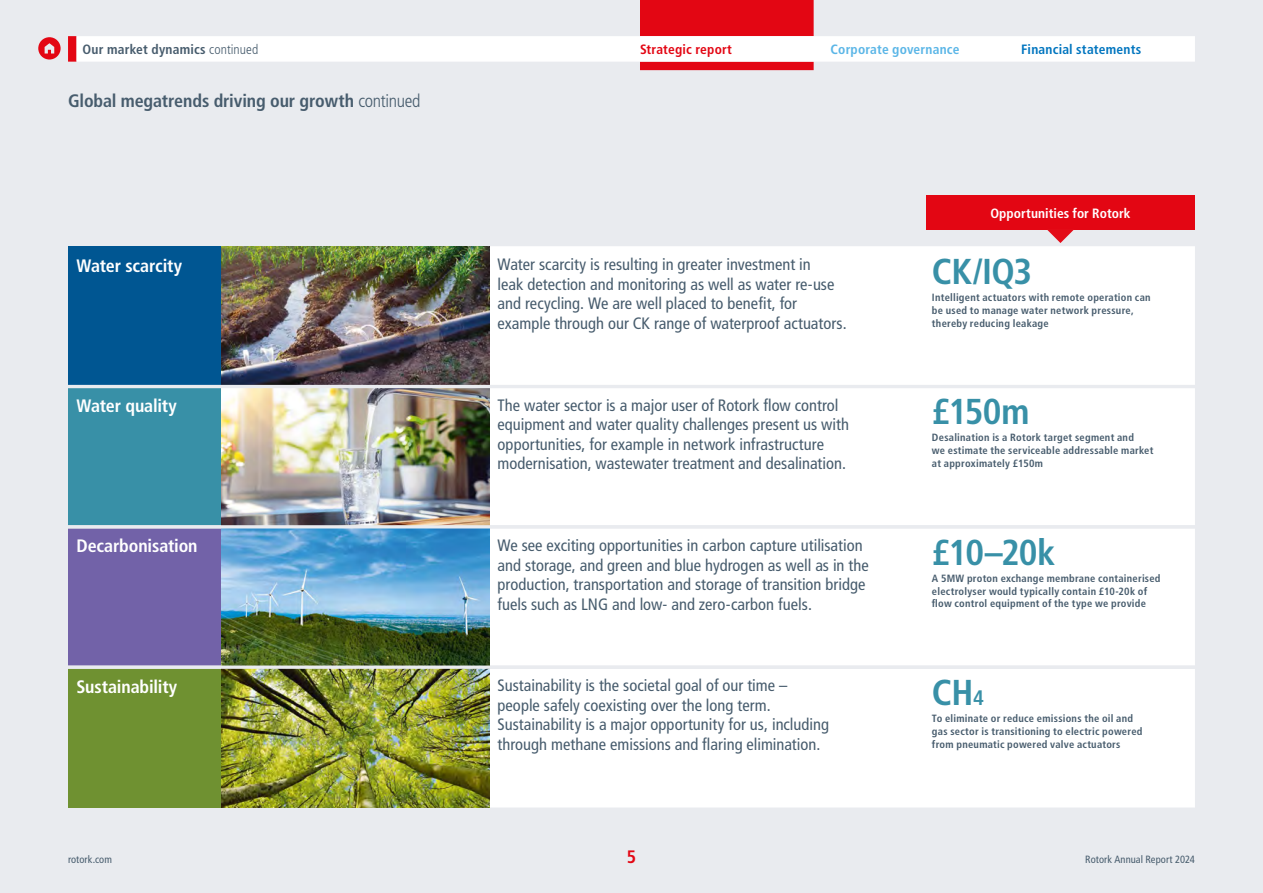
<style>
.page{position:relative;width:1263px;height:893px;background:#e9ebef}
.page>*{position:absolute;margin:0;border:0;box-sizing:border-box;transform-origin:0 0}
.t1{font:700 condensed 36px "Frutiger LT Pro";letter-spacing:-.02em;color:#3890a7}
.t2{font:700 condensed 18px "Frutiger LT Pro";letter-spacing:-.01em;color:#fff}
.t3{font:700 condensed 18px "Frutiger LT Pro";letter-spacing:-.01em;color:#475c6d}
.t4{font:700 condensed 18px "Frutiger LT Pro";color:#e30613}
.t5{font:condensed 16.5px/19.5px "Frutiger LT Pro";color:#475c6d}
.t6{font:700 condensed 13.5px "Frutiger LT Pro";letter-spacing:.015em;color:#475c6d}
.t7{font:700 condensed 13.5px "Frutiger LT Pro";letter-spacing:.005em;color:#fff}
.t8{font:700 condensed 13.5px "Frutiger LT Pro";letter-spacing:.015em;color:#5bb6e7}
.t9{font:700 condensed 13.5px "Frutiger LT Pro";letter-spacing:.015em;color:#0075bf}
.t10{font:700 condensed 13.5px "Frutiger LT Pro";letter-spacing:.015em;color:#e30613}
.t11{font:700 condensed 10.5px/12.8px "Frutiger LT Pro";letter-spacing:.025em;color:#475c6d}
.t12{font:condensed 10.5px "Frutiger LT Pro";letter-spacing:.005em;color:#475c6d}
.s1{font-weight:300}
.s2{font-size:21px}
</style>
<div class="page">
<div style="left:68px;top:246px;width:153px;height:141px;background:#005692"></div>
<div style="left:489px;top:246px;width:706px;height:561px;background:#fff"></div>
<div style="left:68px;top:387px;width:153px;height:140px;background:#3890a7"></div>
<div style="left:68px;top:527px;width:153px;height:140px;background:#7262a8"></div>
<div style="left:68px;top:667px;width:153px;height:140px;background:#6f9131"></div>
<img style="left:221px;top:246px;width:268px;height:139px">
<img style="left:221px;top:388px;width:268px;height:137px">
<img style="left:221px;top:528px;width:268px;height:137px">
<img style="left:221px;top:669px;width:268px;height:138px">
<hr style="left:0;top:385px;width:1208px;height:3px;background:#e9ebef">
<hr style="left:0;top:525px;width:1208px;height:3px;background:#e9ebef">
<hr style="left:0;top:665px;width:1208px;height:4px;background:#e9ebef">
<svg style="left:68px;top:0;width:746px;height:70px"></svg>
<div style="left:77px;top:36px;width:1118px;height:26px;background:#fff"></div>
<div style="left:926px;top:195px;width:269px;height:35px;background:#e30613"></div>
<svg style="left:1047px;top:230px;width:27px;height:13px"></svg>
<svg style="left:38px;top:37px;width:23px;height:23px"></svg>
<p class="t6" style="left:83px;top:41px;width:177px">Our market dynamics <span class="s1">continued</span></p>
<p class="t10" style="left:640px;top:41px;width:94px">Strategic report</p>
<p class="t8" style="left:831px;top:41px;width:130px">Corporate governance</p>
<p class="t9" style="left:1021px;top:41px;width:121px">Financial statements</p>
<p class="t3" style="left:68px;top:90px;width:354px">Global megatrends driving our growth <span class="s1">continued</span></p>
<p class="t7" style="left:990px;top:205px;width:142px">Opportunities for Rotork</p>
<p class="t2" style="left:77px;top:255px;width:107px">Water scarcity</p>
<p class="t5" style="left:497px;top:255px;width:351px">Water scarcity is resulting in greater investment in<br>leak detection and monitoring as well as water re-use and recycling. We are well placed to benefit, for example through our CK range of waterproof actuators.</p>
<h1 class="t1" style="left:932px;top:250px;width:102px">CK/IQ3</h1>
<p class="t11" style="left:932px;top:291px;width:220px">Intelligent actuators with remote operation can be used to manage water network pressure, thereby reducing leakage</p>
<p class="t2" style="left:77px;top:395px;width:102px">Water quality</p>
<p class="t5" style="left:497px;top:395px;width:353px">The water sector is a major user of Rotork flow control equipment and water quality challenges present us with opportunities, for example in network infrastructure modernisation, wastewater treatment and desalination.</p>
<h1 class="t1" style="left:932px;top:391px;width:99px">£150m</h1>
<p class="t11" style="left:932px;top:431px;width:223px">Desalination is a Rotork target segment and<br>we estimate the serviceable addressable market at approximately £150m</p>
<p class="t2" style="left:77px;top:535px;width:123px">Decarbonisation</p>
<p class="t5" style="left:497px;top:536px;width:373px">We see exciting opportunities in carbon capture utilisation and storage, and green and blue hydrogen as well as in the production, transportation and storage of transition bridge fuels such as LNG and low- and zero-carbon fuels.</p>
<h1 class="t1" style="left:932px;top:531px;width:125px">£10-20k</h1>
<p class="t11" style="left:932px;top:572px;width:230px">A 5MW proton exchange membrane containerised electrolyser would typically contain £10-20k of flow control equipment of the type we provide</p>
<p class="t2" style="left:77px;top:676px;width:102px">Sustainability</p>
<p class="t5" style="left:497px;top:676px;width:333px">Sustainability is the societal goal of our time – people safely coexisting over the long term.<br>Sustainability is a major opportunity for us, including through methane emissions and flaring elimination.</p>
<h1 class="t1" style="left:932px;top:671px;width:54px">CH<span class="s2">4</span></h1>
<p class="t11" style="left:932px;top:712px;width:212px">To eliminate or reduce emissions the oil and gas sector is transitioning to electric powered from pneumatic powered valve actuators</p>
<p class="t12" style="left:68px;top:853px;width:46px">rotork.com</p>
<p class="t4" style="left:627px;top:846px;width:11px">5</p>
<p class="t12" style="left:1085px;top:853px;width:111px">Rotork Annual Report 2024</p>
</div>
